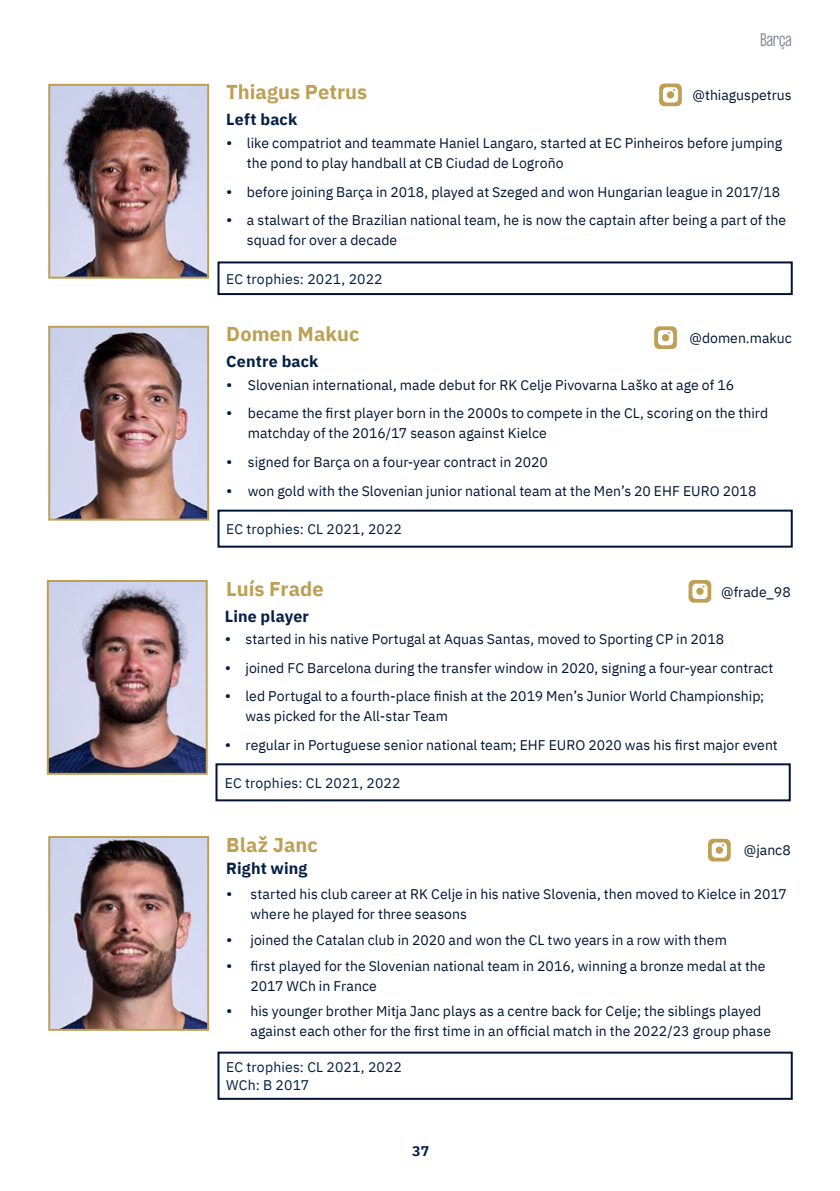
<style>
.page{position:relative;width:840px;height:1191px;background:#fff}
.page>*{position:absolute;margin:0;border:0;box-sizing:border-box;transform-origin:0 0}
.t1{font:700 20px "IBM Plex Sans";color:#bea055}
.t2{font:700 16px "IBM Plex Sans";letter-spacing:.01em;color:#052044}
.t3{font:300 16px "Formula Condensed";letter-spacing:-.015em;color:#001432}
.t4{font:14px/20px "IBM Plex Sans";letter-spacing:.005em;color:#001432}
.t5{font:14px/18px "IBM Plex Sans";letter-spacing:.01em;color:#001c46}
.t6{font:700 14px "IBM Plex Sans";color:#001c46}
.s1{font-size:16px;color:#001c46}
</style>
<div class="page">
<img style="left:51px;top:329px;width:155px;height:188px">
<div style="left:48px;top:326px;width:161px;height:194px;border:2px solid #bea055"></div>
<img style="left:51px;top:87px;width:155px;height:189px">
<div style="left:48px;top:84px;width:161px;height:195px;border:2px solid #bea055"></div>
<div style="left:217px;top:509px;width:575px;height:38px;border:2px solid #001432"></div>
<div style="left:217px;top:1051px;width:575px;height:48px;border:2px solid #001432"></div>
<div style="left:217px;top:261px;width:575px;height:34px;border:2px solid #001432"></div>
<svg style="left:654px;top:326px;width:22px;height:23px"></svg>
<svg style="left:659px;top:83px;width:22px;height:23px"></svg>
<img style="left:50px;top:583px;width:154px;height:189px">
<div style="left:47px;top:580px;width:160px;height:195px;border:2px solid #bea055"></div>
<div style="left:215px;top:763px;width:575px;height:38px;border:2px solid #001432"></div>
<svg style="left:688px;top:580px;width:22px;height:22px"></svg>
<svg style="left:708px;top:838px;width:22px;height:23px"></svg>
<img style="left:51px;top:839px;width:155px;height:188px">
<div style="left:48px;top:836px;width:161px;height:194px;border:2px solid #bea055"></div>
<p class="t3" style="left:760px;top:30px;width:33px">Barça</p>
<h1 class="t1" style="left:226px;top:76px;width:142px">Thiagus Petrus</h1>
<p class="t2" style="left:226px;top:107px;width:73px">Left back</p>
<p class="t4" style="left:247px;top:132px;width:536px;text-indent:-21px"><span class="s1">•</span> like compatriot and teammate Haniel Langaro, started at EC Pinheiros before jumping the pond to play handball at CB Ciudad de Logroño</p>
<p class="t4" style="left:226px;top:180px;width:555px"><span class="s1">•</span> before joining Barça in 2018, played at Szeged and won Hungarian league in 2017/18</p>
<p class="t4" style="left:247px;top:209px;width:540px;text-indent:-21px"><span class="s1">•</span> a stalwart of the Brazilian national team, he is now the captain after being a part of the squad for over a decade</p>
<p class="t4" style="left:692px;top:84px;width:101px">@thiaguspetrus</p>
<p class="t5" style="left:226px;top:269px;width:158px">EC trophies: 2021, 2022</p>
<h1 class="t1" style="left:226px;top:318px;width:135px">Domen Makuc</h1>
<p class="t2" style="left:226px;top:349px;width:94px">Centre back</p>
<p class="t4" style="left:226px;top:374px;width:509px"><span class="s1">•</span> Slovenian international, made debut for RK Celje Pivovarna Laško at age of 16</p>
<p class="t4" style="left:248px;top:402px;width:521px;text-indent:-22px"><span class="s1">•</span> became the first player born in the 2000s to compete in the CL, scoring on the third matchday of the 2016/17 season against Kielce</p>
<p class="t4" style="left:226px;top:451px;width:323px"><span class="s1">•</span> signed for Barça on a four-year contract in 2020</p>
<p class="t4" style="left:226px;top:479px;width:531px"><span class="s1">•</span> won gold with the Slovenian junior national team at the Men’s 20 EHF EURO 2018</p>
<p class="t4" style="left:689px;top:326px;width:104px">@domen.makuc</p>
<p class="t5" style="left:226px;top:519px;width:177px">EC trophies: CL 2021, 2022</p>
<h1 class="t1" style="left:226px;top:572px;width:99px">Luís Frade</h1>
<p class="t2" style="left:224px;top:603px;width:86px">Line player</p>
<p class="t4" style="left:224px;top:628px;width:501px"><span class="s1">•</span> started in his native Portugal at Aquas Santas, moved to Sporting CP in 2018</p>
<p class="t4" style="left:224px;top:657px;width:550px"><span class="s1">•</span> joined FC Barcelona during the transfer window in 2020, signing a four-year contract</p>
<p class="t4" style="left:245px;top:685px;width:520px;text-indent:-21px"><span class="s1">•</span> led Portugal to a fourth-place finish at the 2019 Men’s Junior World Championship; was picked for the All-star Team</p>
<p class="t4" style="left:224px;top:734px;width:554px"><span class="s1">•</span> regular in Portuguese senior national team; EHF EURO 2020 was his first major event</p>
<p class="t5" style="left:224px;top:772px;width:177px">EC trophies: CL 2021, 2022</p>
<p class="t4" style="left:720px;top:581px;width:71px">@frade_98</p>
<h1 class="t1" style="left:226px;top:828px;width:93px">Blaž Janc</h1>
<p class="t2" style="left:226px;top:855px;width:83px">Right wing</p>
<p class="t4" style="left:250px;top:883px;width:538px;text-indent:-24px"><span class="s1">•</span> started his club career at RK Celje in his native Slovenia, then moved to Kielce in 2017 where he played for three seasons</p>
<p class="t4" style="left:226px;top:929px;width:502px"><span class="s1">•</span> joined the Catalan club in 2020 and won the CL two years in a row with them</p>
<p class="t4" style="left:250px;top:954px;width:516px;text-indent:-24px"><span class="s1">•</span> first played for the Slovenian national team in 2016, winning a bronze medal at the<br>2017 WCh in France</p>
<p class="t4" style="left:250px;top:1000px;width:522px;text-indent:-24px"><span class="s1">•</span> his younger brother Mitja Janc plays as a centre back for Celje; the siblings played against each other for the first time in an official match in the 2022/23 group phase</p>
<p class="t4" style="left:743px;top:839px;width:48px">@janc8</p>
<p class="t5" style="left:226px;top:1057px;width:177px">EC trophies: CL 2021, 2022<br>WCh: B 2017</p>
<p class="t6" style="left:412px;top:1139px;width:18px">37</p>
</div>
